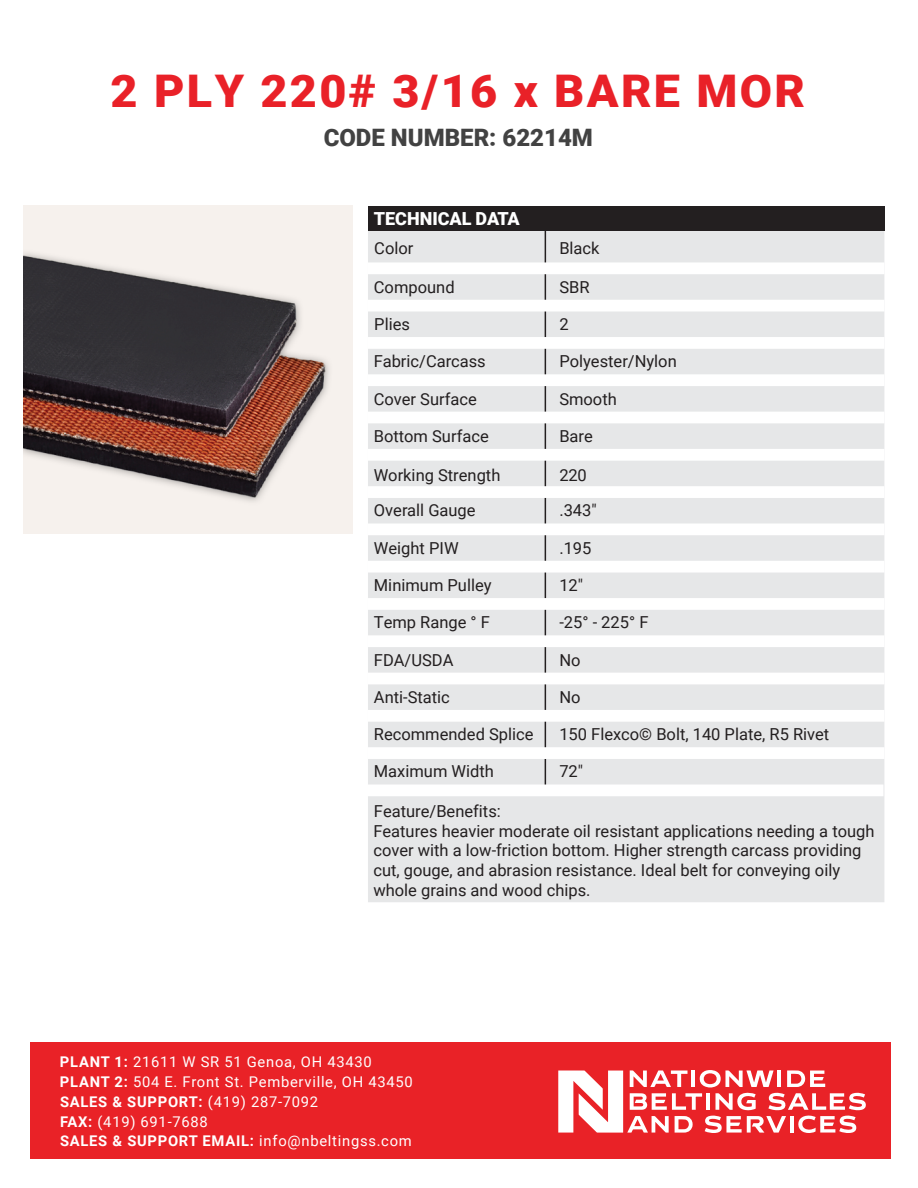
<style>
.page{position:relative;width:918px;height:1188px;background:#fff}
.page>*{position:absolute;margin:0;border:0;box-sizing:border-box;transform-origin:0 0}
.t1{font:900 45px "Roboto";letter-spacing:.05em;color:#e92128;scale:1.04 1}
.t2{font:900 24px "Roboto";color:#424242}
.t3{font:900 18px "Roboto";color:#fff}
.t4{font:16.5px/19.8px "Roboto";color:#231f20}
.t5{font:14.7px/19.8px "Roboto";letter-spacing:.05em;color:#fff}
.s1{font-weight:700}
</style>
<div class="page">
<div style="left:368px;top:231px;width:516px;height:671px;background:#e6e7e8"></div>
<hr style="left:545px;top:222px;width:1px;height:574px;background:#231f20">
<div style="left:368px;top:207px;width:516px;height:24px;background:#231f20"></div>
<div style="left:368px;top:262px;width:516px;height:12px;background:#fff"></div>
<div style="left:368px;top:300px;width:516px;height:12px;background:#fff"></div>
<div style="left:368px;top:337px;width:516px;height:12px;background:#fff"></div>
<div style="left:368px;top:374px;width:516px;height:12px;background:#fff"></div>
<div style="left:368px;top:412px;width:516px;height:11px;background:#fff"></div>
<div style="left:368px;top:449px;width:516px;height:12px;background:#fff"></div>
<div style="left:368px;top:486px;width:516px;height:12px;background:#fff"></div>
<div style="left:368px;top:523px;width:516px;height:12px;background:#fff"></div>
<div style="left:368px;top:561px;width:516px;height:12px;background:#fff"></div>
<div style="left:368px;top:598px;width:516px;height:12px;background:#fff"></div>
<div style="left:368px;top:635px;width:516px;height:12px;background:#fff"></div>
<div style="left:368px;top:673px;width:516px;height:11px;background:#fff"></div>
<div style="left:368px;top:710px;width:516px;height:12px;background:#fff"></div>
<div style="left:368px;top:747px;width:516px;height:12px;background:#fff"></div>
<div style="left:367px;top:785px;width:516px;height:11px;background:#fff"></div>
<div style="left:31px;top:1043px;width:860px;height:116px;background:#e92227"></div>
<svg style="left:558px;top:1070px;width:308px;height:63px"></svg>
<hr style="left:777px;top:1071px;width:4px;height:16px;background:#fff">
<hr style="left:691px;top:1071px;width:4px;height:16px;background:#fff">
<hr style="left:706px;top:1093px;width:3px;height:17px;background:#fff">
<hr style="left:790px;top:1116px;width:3px;height:17px;background:#fff">
<img style="left:24px;top:205px;width:328px;height:329px">
<h1 class="t1" style="left:111px;top:60px;width:669px">2 PLY 220# 3/16 x BARE MOR</h1>
<h2 class="t2" style="left:324px;top:121px;width:271px">CODE NUMBER: 62214M</h2>
<p class="t3" style="left:374px;top:206px;width:147px">TECHNICAL DATA</p>
<p class="t4" style="left:374px;top:237px;width:41px">Color</p>
<p class="t4" style="left:374px;top:276px;width:82px">Compound</p>
<p class="t4" style="left:374px;top:314px;width:37px">Plies</p>
<p class="t4" style="left:374px;top:351px;width:113px">Fabric/Carcass</p>
<p class="t4" style="left:374px;top:388px;width:105px">Cover Surface</p>
<p class="t4" style="left:374px;top:425px;width:116px">Bottom Surface</p>
<p class="t4" style="left:374px;top:456px;width:128px;line-height:35.8px">Working Strength<br>Overall Gauge</p>
<p class="t4" style="left:374px;top:537px;width:86px">Weight PIW</p>
<p class="t4" style="left:374px;top:575px;width:119px">Minimum Pulley</p>
<p class="t4" style="left:374px;top:612px;width:118px">Temp Range ° F</p>
<p class="t4" style="left:374px;top:649px;width:81px">FDA/USDA</p>
<p class="t4" style="left:374px;top:686px;width:78px">Anti-Static</p>
<p class="t4" style="left:374px;top:724px;width:161px">Recommended Splice</p>
<p class="t4" style="left:374px;top:761px;width:122px">Maximum Width</p>
<p class="t4" style="left:374px;top:801px;width:128px">Feature/Benefits:</p>
<p class="t4" style="left:559px;top:237px;width:42px">Black</p>
<p class="t4" style="left:559px;top:276px;width:32px">SBR</p>
<p class="t4" style="left:559px;top:314px;width:11px">2</p>
<p class="t4" style="left:559px;top:351px;width:119px">Polyester/Nylon</p>
<p class="t4" style="left:559px;top:388px;width:59px">Smooth</p>
<p class="t4" style="left:559px;top:425px;width:35px">Bare</p>
<p class="t4" style="left:559px;top:456px;width:39px;line-height:35.8px">220 .343"</p>
<p class="t4" style="left:559px;top:537px;width:34px">.195</p>
<p class="t4" style="left:559px;top:575px;width:25px">12"</p>
<p class="t4" style="left:559px;top:612px;width:91px">-25° - 225° F</p>
<p class="t4" style="left:559px;top:649px;width:23px">No</p>
<p class="t4" style="left:559px;top:686px;width:23px">No</p>
<p class="t4" style="left:559px;top:724px;width:271px">150 Flexco© Bolt, 140 Plate, R5 Rivet</p>
<p class="t4" style="left:559px;top:761px;width:25px">72"</p>
<p class="t4" style="left:373px;top:820px;width:503px">Features heavier moderate oil resistant applications needing a tough cover with a low-friction bottom. Higher strength carcass providing cut, gouge, and abrasion resistance. Ideal belt for conveying oily whole grains and wood chips.</p>
<p class="t5" style="left:60px;top:1051px;width:354px"><span class="s1">PLANT 1:</span> 21611 W SR 51 Genoa, OH 43430<br><span class="s1">PLANT 2:</span> 504 E. Front St. Pemberville, OH 43450<br><span class="s1">SALES &amp; SUPPORT:</span> (419) 287-7092<br><span class="s1">FAX:</span> (419) 691-7688<br><span class="s1">SALES &amp; SUPPORT EMAIL:</span> info@nbeltingss.com</p>
</div>
